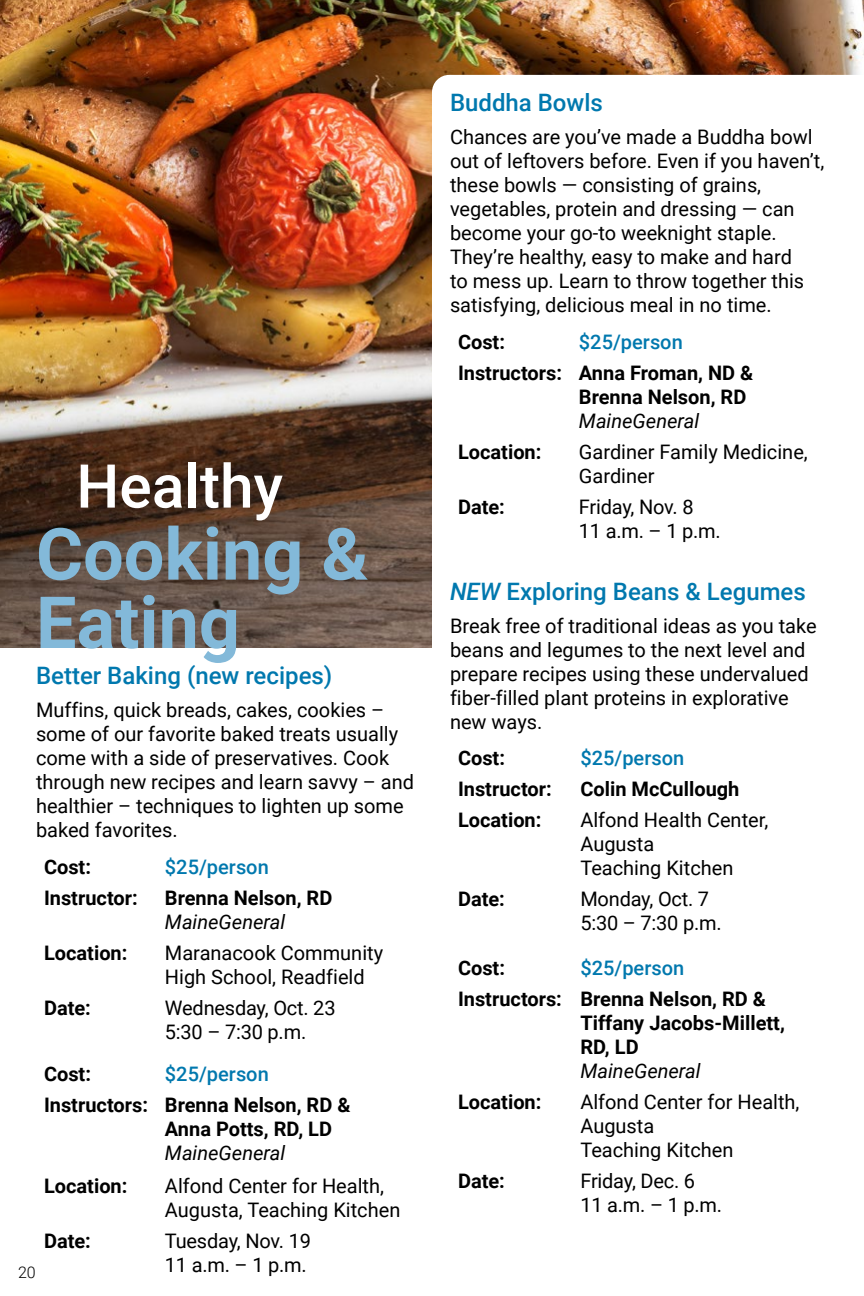
<style>
.page{position:relative;width:864px;height:1296px;background:#fff}
.page>*{position:absolute;margin:0;border:0;box-sizing:border-box;transform-origin:0 0}
.t1{font:700 72px/68.4px "Roboto";color:#83b9d9}
.t2{font:500 60.4px "Roboto";color:#fff}
.TOC_Subsection{font:500 24px "Roboto";color:#0078ae}
.Body{font:20px/24px "Roboto";color:#000}
.Body-2{font:700 20px/24px "Roboto";color:#000}
.Body-3{font:500 20px "Roboto";color:#0078ae}
.t3{font:300 16px "Roboto";color:#000}
.s1{font-weight:400;font-style:italic}
.s2{font-style:italic}
</style>
<div class="page">
<img style="left:0;top:0;width:864px;height:648px">
<svg style="left:432px;top:75px;width:432px;height:573px"></svg>
<p class="t2" style="left:76px;top:444px;width:208px">Healthy</p>
<p class="t1" style="left:36px;top:517px;width:334px">Cooking &amp;<br>Eating</p>
<p class="TOC_Subsection" style="left:36px;top:659px;width:298px">Better Baking (new recipes)</p>
<p class="Body" style="left:36px;top:697px;width:380px">Muffins, quick breads, cakes, cookies – some of our favorite baked treats usually come with a side of preservatives. Cook through new recipes and learn savvy – and healthier – techniques to lighten up some baked favorites.</p>
<p class="Body-2" style="left:44px;top:854px;width:49px">Cost:</p>
<p class="Body-3" style="left:165px;top:853px;width:105px">$25/person</p>
<p class="Body-2" style="left:44px;top:885px;width:95px">Instructor:</p>
<p class="Body-2" style="left:165px;top:885px;width:169px">Brenna Nelson, RD<br><span class="s1">MaineGeneral</span></p>
<p class="Body-2" style="left:44px;top:940px;width:85px">Location:</p>
<p class="Body" style="left:165px;top:940px;width:220px">Maranacook Community<br>High School, Readfield</p>
<p class="Body-2" style="left:44px;top:995px;width:48px">Date:</p>
<p class="Body" style="left:165px;top:995px;width:172px">Wednesday, Oct. 23<br>5:30 – 7:30 p.m.</p>
<p class="Body-2" style="left:44px;top:1062px;width:49px">Cost:</p>
<p class="Body-3" style="left:165px;top:1060px;width:105px">$25/person</p>
<p class="Body-2" style="left:44px;top:1093px;width:105px">Instructors:</p>
<p class="Body-2" style="left:165px;top:1093px;width:187px">Brenna Nelson, RD &amp;<br>Anna Potts, RD, LD<br><span class="s1">MaineGeneral</span></p>
<p class="Body-2" style="left:44px;top:1173px;width:85px">Location:</p>
<p class="Body" style="left:165px;top:1173px;width:237px">Alfond Center for Health,<br>Augusta, Teaching Kitchen</p>
<p class="Body-2" style="left:44px;top:1228px;width:48px">Date:</p>
<p class="Body" style="left:165px;top:1228px;width:148px">Tuesday, Nov. 19<br>11 a.m. – 1 p.m.</p>
<p class="t3" style="left:18px;top:1261px;width:19px">20</p>
<p class="TOC_Subsection" style="left:450px;top:86px;width:154px">Buddha Bowls</p>
<p class="Body" style="left:450px;top:124px;width:376px">Chances are you’ve made a Buddha bowl out of leftovers before. Even if you haven’t, these bowls — consisting of grains, vegetables, protein and dressing — can become your go-to weeknight staple.<br>They’re healthy, easy to make and hard<br>to mess up. Learn to throw together this satisfying, delicious meal in no time.</p>
<p class="Body-2" style="left:458px;top:329px;width:49px">Cost:</p>
<p class="Body-3" style="left:579px;top:328px;width:105px">$25/person</p>
<p class="Body-2" style="left:458px;top:360px;width:105px">Instructors:</p>
<p class="Body-2" style="left:579px;top:360px;width:176px">Anna Froman, ND &amp;<br>Brenna Nelson, RD<br><span class="s1">MaineGeneral</span></p>
<p class="Body-2" style="left:458px;top:439px;width:85px">Location:</p>
<p class="Body" style="left:579px;top:439px;width:230px">Gardiner Family Medicine,<br>Gardiner</p>
<p class="Body-2" style="left:458px;top:494px;width:48px">Date:</p>
<p class="Body" style="left:579px;top:494px;width:140px">Friday, Nov. 8<br>11 a.m. – 1 p.m.</p>
<p class="TOC_Subsection" style="left:450px;top:574px;width:357px"><span class="s2">NEW</span> Exploring Beans &amp; Legumes</p>
<p class="Body" style="left:450px;top:613px;width:368px">Break free of traditional ideas as you take beans and legumes to the next level and prepare recipes using these undervalued fiber-filled plant proteins in explorative new ways.</p>
<p class="Body-2" style="left:458px;top:746px;width:49px">Cost:</p>
<p class="Body-3" style="left:580px;top:744px;width:105px">$25/person</p>
<p class="Body-2" style="left:458px;top:777px;width:95px">Instructor:</p>
<p class="Body-2" style="left:580px;top:777px;width:161px">Colin McCullough</p>
<p class="Body-2" style="left:458px;top:808px;width:85px">Location:</p>
<p class="Body" style="left:580px;top:808px;width:189px">Alfond Health Center,<br>Augusta<br>Teaching Kitchen</p>
<p class="Body-2" style="left:458px;top:887px;width:48px">Date:</p>
<p class="Body" style="left:580px;top:887px;width:140px">Monday, Oct. 7<br>5:30 – 7:30 p.m.</p>
<p class="Body-2" style="left:458px;top:955px;width:49px">Cost:</p>
<p class="Body-3" style="left:580px;top:953px;width:105px">$25/person</p>
<p class="Body-2" style="left:458px;top:986px;width:105px">Instructors:</p>
<p class="Body-2" style="left:580px;top:986px;width:206px">Brenna Nelson, RD &amp;<br>Tiffany Jacobs-Millett,<br>RD, LD<br><span class="s1">MaineGeneral</span></p>
<p class="Body-2" style="left:458px;top:1089px;width:85px">Location:</p>
<p class="Body" style="left:580px;top:1089px;width:221px">Alfond Center for Health,<br>Augusta<br>Teaching Kitchen</p>
<p class="Body-2" style="left:458px;top:1168px;width:48px">Date:</p>
<p class="Body" style="left:580px;top:1168px;width:140px">Friday, Dec. 6<br>11 a.m. – 1 p.m.</p>
</div>
